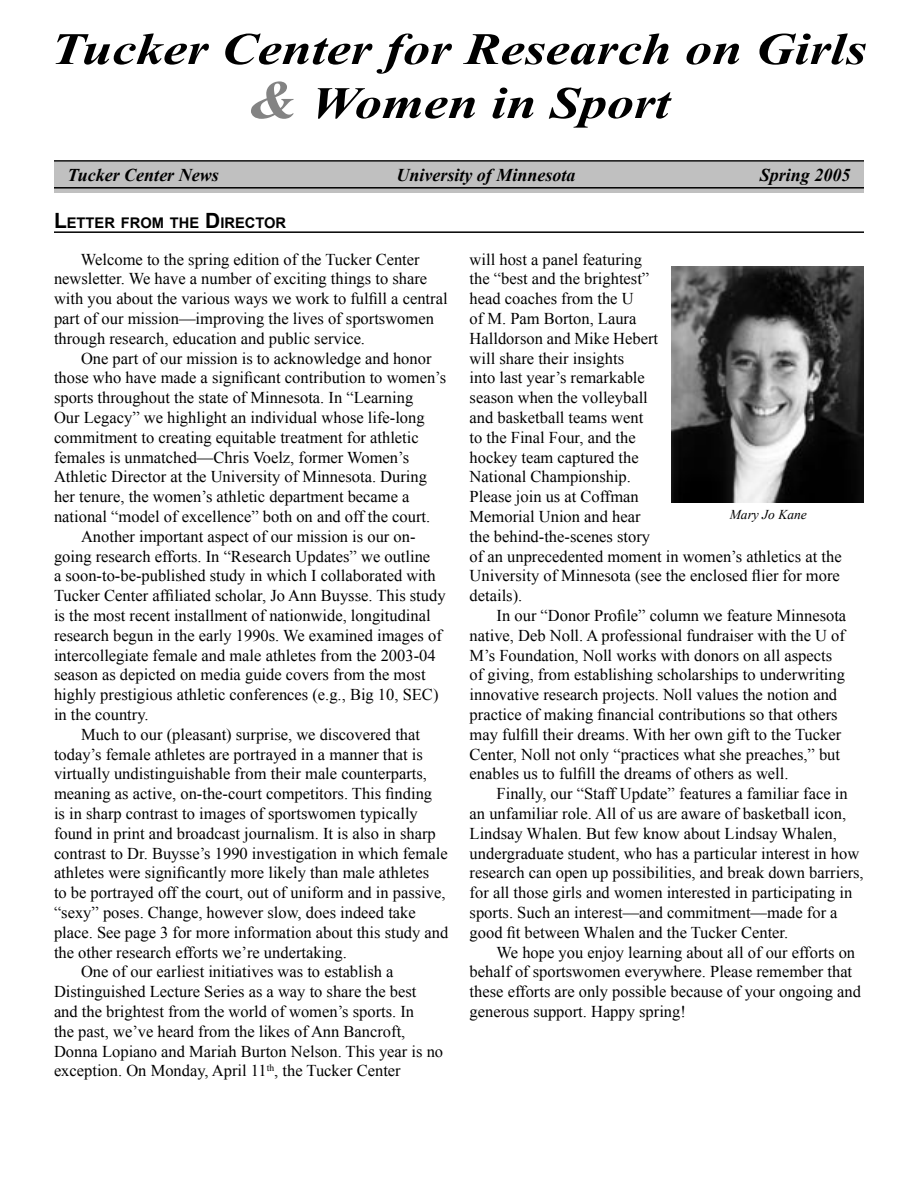
<style>
.page{position:relative;width:918px;height:1188px;background:#fff}
.page>*{position:absolute;margin:0;border:0;box-sizing:border-box;transform-origin:0 0}
.t1{font:italic 700 45px/54px "Times New Roman";color:#000;text-align:center;scale:1.2 1}
.t2{font:italic 700 18px "Times New Roman";color:#000}
.t3{font:16.5px/19.8px "Times New Roman";color:#000}
.t4{font:700 14.7px "Arial";color:#000}
.t5{font:italic 13.5px "Times New Roman";color:#000}
.s1{font-size:54px;color:#838383}
.s2{font-size:21px}
</style>
<div class="page">
<hr style="left:54px;top:231px;width:810px;height:2px;background:#000">
<div style="left:54px;top:162px;width:810px;height:30px;background:#c0c0c0"></div>
<hr style="left:54px;top:160px;width:810px;height:2px;background:#000">
<hr style="left:54px;top:187px;width:810px;height:2px;background:#000">
<img style="left:672px;top:266px;width:192px;height:236px">
<h1 class="t1" style="left:51px;top:21px;width:681px">Tucker Center for Research on Girls <span class="s1">&amp;</span> Women in Sport</h1>
<p class="t2" style="left:68px;top:162px;width:153px">Tucker Center News</p>
<p class="t2" style="left:396px;top:162px;width:181px">University of Minnesota</p>
<p class="t2" style="left:760px;top:162px;width:92px">Spring 2005</p>
<p class="t4" style="left:54px;top:213px;width:234px"><span class="s2">L</span>ETTER FROM THE <span class="s2">D</span>IRECTOR</p>
<p class="t3" style="left:54px;top:249px;width:395px;text-indent:27px">Welcome to the spring edition of the Tucker Center newsletter. We have a number of exciting things to share with you about the various ways we work to fulfill a central part of our mission—improving the lives of sportswomen through research, education and public service.</p>
<p class="t3" style="left:81px;top:348px;width:352px">One part of our mission is to acknowledge and honor</p>
<p class="t3" style="left:54px;top:368px;width:394px">those who have made a significant contribution to women’s</p>
<p class="t3" style="left:54px;top:387px;width:361px">sports throughout the state of Minnesota. In “Learning</p>
<p class="t3" style="left:54px;top:407px;width:372px">Our Legacy” we highlight an individual whose life-long</p>
<p class="t3" style="left:54px;top:427px;width:366px">commitment to creating equitable treatment for athletic</p>
<p class="t3" style="left:54px;top:447px;width:357px">females is unmatched—Chris Voelz, former Women’s</p>
<p class="t3" style="left:54px;top:467px;width:375px">Athletic Director at the University of Minnesota. During</p>
<p class="t3" style="left:54px;top:486px;width:357px">her tenure, the women’s athletic department became a</p>
<p class="t3" style="left:54px;top:506px;width:378px">national “model of excellence” both on and off the court.</p>
<p class="t3" style="left:81px;top:526px;width:336px">Another important aspect of our mission is our on-</p>
<p class="t3" style="left:54px;top:546px;width:378px">going research efforts. In “Research Updates” we outline</p>
<p class="t3" style="left:54px;top:566px;width:383px">a soon-to-be-published study in which I collaborated with</p>
<p class="t3" style="left:54px;top:585px;width:393px">Tucker Center affiliated scholar, Jo Ann Buysse. This study</p>
<p class="t3" style="left:54px;top:605px;width:378px">is the most recent installment of nationwide, longitudinal</p>
<p class="t3" style="left:54px;top:625px;width:389px">research begun in the early 1990s. We examined images of</p>
<p class="t3" style="left:54px;top:645px;width:383px">intercollegiate female and male athletes from the 2003-04</p>
<p class="t3" style="left:54px;top:665px;width:373px">season as depicted on media guide covers from the most</p>
<p class="t3" style="left:54px;top:684px;width:386px">highly prestigious athletic conferences (e.g., Big 10, SEC)</p>
<p class="t3" style="left:54px;top:704px;width:96px">in the country.</p>
<p class="t3" style="left:81px;top:724px;width:341px">Much to our (pleasant) surprise, we discovered that</p>
<p class="t3" style="left:54px;top:744px;width:370px">today’s female athletes are portrayed in a manner that is</p>
<p class="t3" style="left:54px;top:764px;width:375px">virtually undistinguishable from their male counterparts,</p>
<p class="t3" style="left:54px;top:783px;width:380px">meaning as active, on-the-court competitors. This finding</p>
<p class="t3" style="left:54px;top:803px;width:365px">is in sharp contrast to images of sportswomen typically</p>
<p class="t3" style="left:54px;top:823px;width:383px">found in print and broadcast journalism. It is also in sharp</p>
<p class="t3" style="left:54px;top:843px;width:395px">contrast to Dr. Buysse’s 1990 investigation in which female</p>
<p class="t3" style="left:54px;top:863px;width:377px">athletes were significantly more likely than male athletes</p>
<p class="t3" style="left:54px;top:882px;width:393px">to be portrayed off the court, out of uniform and in passive,</p>
<p class="t3" style="left:54px;top:902px;width:363px">“sexy” poses. Change, however slow, does indeed take</p>
<p class="t3" style="left:54px;top:922px;width:396px">place. See page 3 for more information about this study and</p>
<p class="t3" style="left:54px;top:942px;width:294px">the other research efforts we’re undertaking.</p>
<p class="t3" style="left:81px;top:962px;width:314px">One of our earliest initiatives was to establish a</p>
<p class="t3" style="left:54px;top:981px;width:364px">Distinguished Lecture Series as a way to share the best</p>
<p class="t3" style="left:54px;top:1001px;width:362px">and the brightest from the world of women’s sports. In</p>
<p class="t3" style="left:54px;top:1021px;width:353px">the past, we’ve heard from the likes of Ann Bancroft,</p>
<p class="t3" style="left:54px;top:1041px;width:391px">Donna Lopiano and Mariah Burton Nelson. This year is no</p>
<p class="t3" style="left:54px;top:1061px;width:348px">exception. On Monday, April 11<sup>th</sup>, the Tucker Center</p>
<p class="t3" style="left:470px;top:249px;width:374px">will host a panel featuring<br>the “best and the brightest”<br>head coaches from the U<br>of M. Pam Borton, Laura<br>Halldorson and Mike Hebert<br>will share their insights<br>into last year’s remarkable<br>season when the volleyball<br>and basketball teams went<br>to the Final Four, and the<br>hockey team captured the<br>National Championship.<br>Please join us at Coffman<br>Memorial Union and hear<br>the behind-the-scenes story<br>of an unprecedented moment in women’s athletics at the<br>University of Minnesota (see the enclosed flier for more details).</p>
<p class="t3" style="left:470px;top:605px;width:378px;text-indent:27px">In our “Donor Profile” column we feature Minnesota native, Deb Noll. A professional fundraiser with the U of M’s Foundation, Noll works with donors on all aspects of giving, from establishing scholarships to underwriting innovative research projects. Noll values the notion and practice of making financial contributions so that others may fulfill their dreams. With her own gift to the Tucker Center, Noll not only “practices what she preaches,” but enables us to fulfill the dreams of others as well.</p>
<p class="t3" style="left:470px;top:783px;width:396px;text-indent:27px">Finally, our “Staff Update” features a familiar face in an unfamiliar role. All of us are aware of basketball icon, Lindsay Whalen. But few know about Lindsay Whalen, undergraduate student, who has a particular interest in how research can open up possibilities, and break down barriers, for all those girls and women interested in participating in sports. Such an interest—and commitment—made for a good fit between Whalen and the Tucker Center.</p>
<p class="t3" style="left:470px;top:942px;width:393px;text-indent:27px">We hope you enjoy learning about all of our efforts on behalf of sportswomen everywhere. Please remember that these efforts are only possible because of your ongoing and generous support. Happy spring!</p>
<p class="t5" style="left:730px;top:505px;width:79px">Mary Jo Kane</p>
</div>
